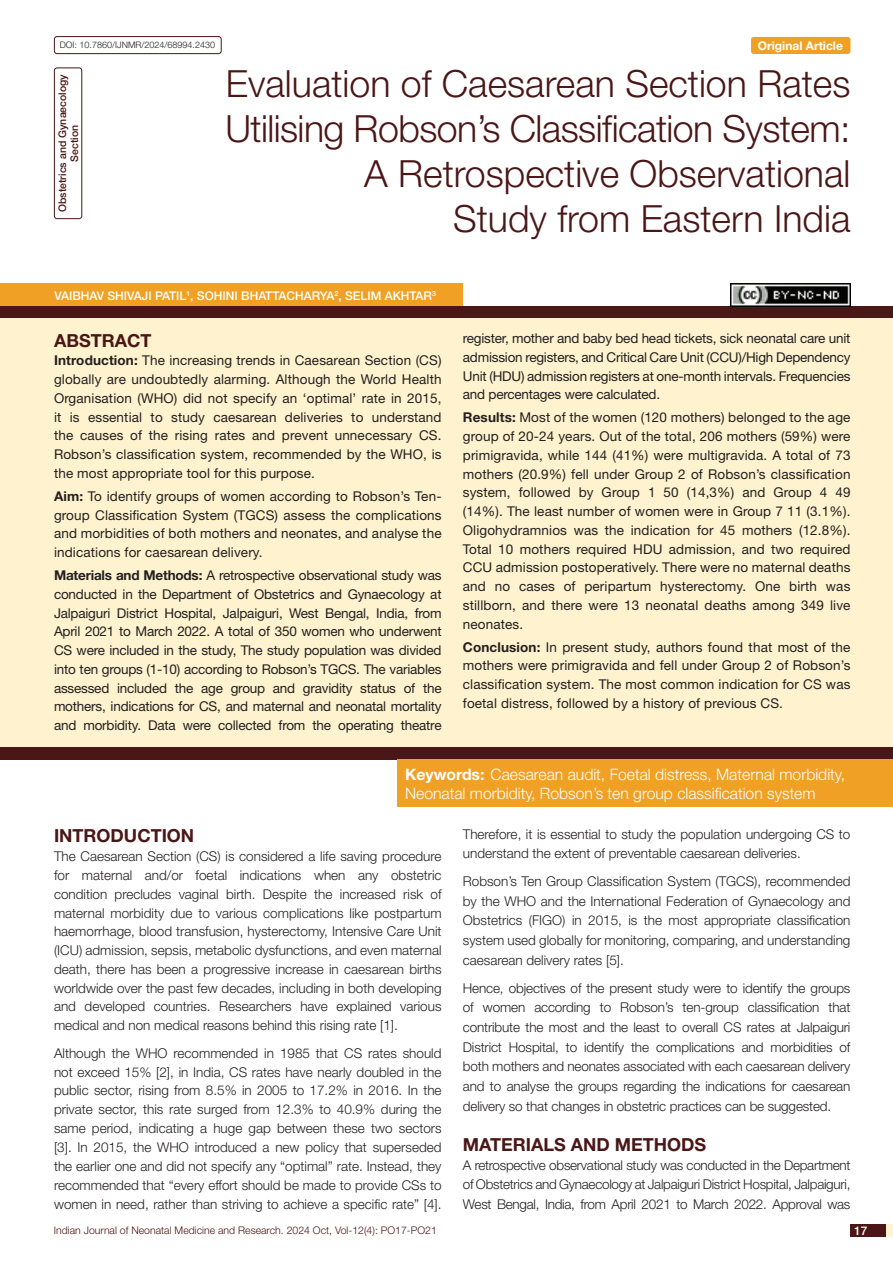
<style>
.page{position:relative;width:893px;height:1263px;background:#fff}
.page>*{position:absolute;margin:0;border:0;box-sizing:border-box;transform-origin:0 0}
.t1{font:300 37.5px/45px "Helvetica Neue";color:#4b1616;text-align:right}
.Heading{font:700 18px "Helvetica Neue";color:#4b1616}
.Abstract_head{font:700 18px "Helvetica Neue";color:#4b1616}
.Key_words{font:300 15.75px/18.8px "Helvetica Neue";color:#fff}
.Abstract_Text{font:13.5px/18.8px "Helvetica Neue";letter-spacing:.01em;color:#231f20;text-align:justify}
.Body_text{font:300 13.5px/19.6px "Helvetica Neue";color:#231f20;text-align:justify}
.Author{font:500 12px "Helvetica Neue";color:#fff}
.t2{font:700 12px "Helvetica Neue";color:#fff}
.t3{font:300 10.5px "Helvetica Neue";color:#4b1616}
.section{font:500 10.5px/12px "Helvetica Neue";color:#4b1616;text-align:center}
.t4{font:300 9px "Helvetica Neue";color:#231f20}
.s1{font-weight:700}
</style>
<div class="page">
<div style="left:850px;top:1224px;width:43px;height:13px;background:#fef3ce"></div>
<div style="left:850px;top:1224px;width:35px;height:13px;background:#4b1616"></div>
<div style="left:54px;top:68px;width:28px;height:151px;border:1px solid #4b1616;border-radius:3px"></div>
<div style="left:751px;top:37px;width:99px;height:17px;background:#f0a125;border-radius:3px"></div>
<div style="left:54px;top:36px;width:168px;height:18px;border:1px solid #4b1616;border-radius:3px"></div>
<div style="left:0;top:306px;width:893px;height:12px;background:#4b1616"></div>
<div style="left:0;top:747px;width:892px;height:12px;background:#4b1616"></div>
<div style="left:0;top:284px;width:463px;height:22px;background:#f0a125"></div>
<div style="left:0;top:318px;width:893px;height:429px;background:#fef3ce"></div>
<div style="left:397px;top:759px;width:495px;height:48px;background:#f0a125"></div>
<img style="left:730px;top:284px;width:120px;height:22px">
<p class="t4" style="left:60px;top:39px;width:157px">DOI: 10.7860/IJNMR/2024/68994.2430</p>
<p class="t2" style="left:758px;top:38px;width:87px">Original Article</p>
<p class="section" style="left:56px;top:212px;width:139px;rotate:-90deg">Obstetrics and Gynaecology<br>Section</p>
<p class="t1" style="left:225px;top:60px;width:627px">Evaluation of Caesarean Section Rates Utilising Robson’s Classification System:<br>A Retrospective Observational<br>Study from Eastern India</p>
<p class="Author" style="left:54px;top:288px;width:383px">VAIBHAV SHIVAJI PATIL<sup>1</sup>, SOHINI BHATTACHARYA<sup>2</sup>, SELIM AKHTAR<sup>3</sup></p>
<p class="Abstract_head" style="left:54px;top:329px;width:99px">ABSTRACT</p>
<p class="Abstract_Text" style="left:54px;top:351px;width:389px"><span class="s1">Introduction:</span> The increasing trends in Caesarean Section (CS) globally are undoubtedly alarming. Although the World Health Organisation (WHO) did not specify an ‘optimal’ rate in 2015, it is essential to study caesarean deliveries to understand the causes of the rising rates and prevent unnecessary CS.<br>Robson’s classification system, recommended by the WHO, is the most appropriate tool for this purpose.</p>
<p class="Abstract_Text" style="left:54px;top:486px;width:389px"><span class="s1">Aim:</span> To identify groups of women according to Robson’s Ten&shy;group Classification System (TGCS) assess the complications and morbidities of both mothers and neonates, and analyse the indications for caesarean delivery.</p>
<p class="Abstract_Text" style="left:54px;top:566px;width:389px"><span class="s1">Materials and Methods:</span> A retrospective observational study was conducted in the Department of Obstetrics and Gynaecology at Jalpaiguri District Hospital, Jalpaiguri, West Bengal, India, from April 2021 to March 2022. A total of 350 women who underwent CS were included in the study, The study population was divided into ten groups (1-10) according to Robson’s TGCS. The variables assessed included the age group and gravidity status of the mothers, indications for CS, and maternal and neonatal mortality and morbidity. Data were collected from the operating theatre</p>
<p class="Abstract_Text" style="left:463px;top:329px;width:389px">register, mother and baby bed head tickets, sick neonatal care unit admission registers, and Critical Care Unit (CCU)/High Dependency Unit (HDU) admission registers at one-month intervals. Frequencies and percentages were calculated.</p>
<p class="Abstract_Text" style="left:463px;top:408px;width:389px"><span class="s1">Results:</span> Most of the women (120 mothers) belonged to the age group of 20-24 years. Out of the total, 206 mothers (59%) were primigravida, while 144 (41%) were multigravida. A total of 73 mothers (20.9%) fell under Group 2 of Robson’s classification system, followed by Group 1 50 (14,3%) and Group 4 49 (14%). The least number of women were in Group 7 11 (3.1%).<br>Oligohydramnios was the indication for 45 mothers (12.8%).<br>Total 10 mothers required HDU admission, and two required CCU admission postoperatively. There were no maternal deaths and no cases of peripartum hysterectomy. One birth was stillborn, and there were 13 neonatal deaths among 349 live neonates.</p>
<p class="Abstract_Text" style="left:463px;top:637px;width:389px"><span class="s1">Conclusion:</span> In present study, authors found that most of the mothers were primigravida and fell under Group 2 of Robson’s classification system. The most common indication for CS was foetal distress, followed by a history of previous CS.</p>
<p class="Key_words" style="left:405px;top:764px;width:441px"><span class="s1">Keywords:</span> Caesarean audit, Foetal distress, Maternal morbidity,<br>Neonatal morbidity, Robson’s ten group classification system</p>
<p class="Heading" style="left:54px;top:825px;width:142px">INTRODUCTION</p>
<p class="Body_text" style="left:54px;top:847px;width:389px;line-height:18.8px">The Caesarean Section (CS) is considered a life saving procedure for maternal and/or foetal indications when any obstetric condition precludes vaginal birth. Despite the increased risk of maternal morbidity due to various complications like postpartum haemorrhage, blood transfusion, hysterectomy, Intensive Care Unit (ICU) admission, sepsis, metabolic dysfunctions, and even maternal death, there has been a progressive increase in caesarean births worldwide over the past few decades, including in both developing and developed countries. Researchers have explained various medical and non medical reasons behind this rising rate [1].</p>
<p class="Body_text" style="left:54px;top:1043px;width:389px;line-height:18.9px">Although the WHO recommended in 1985 that CS rates should not exceed 15% [2], in India, CS rates have nearly doubled in the public sector, rising from 8.5% in 2005 to 17.2% in 2016. In the private sector, this rate surged from 12.3% to 40.9% during the same period, indicating a huge gap between these two sectors [3]. In 2015, the WHO introduced a new policy that superseded the earlier one and did not specify any “optimal” rate. Instead, they recommended that “every effort should be made to provide CSs to women in need, rather than striving to achieve a specific rate” [4].</p>
<p class="t3" style="left:54px;top:1224px;width:385px">Indian Journal of Neonatal Medicine and Research. 2024 Oct, Vol-12(4): PO17-PO21</p>
<p class="Body_text" style="left:463px;top:824px;width:389px;line-height:18.9px">Therefore, it is essential to study the population undergoing CS to understand the extent of preventable caesarean deliveries.</p>
<p class="Body_text" style="left:463px;top:871px;width:389px">Robson’s Ten Group Classification System (TGCS), recommended by the WHO and the International Federation of Gynaecology and Obstetrics (FIGO) in 2015, is the most appropriate classification system used globally for monitoring, comparing, and understanding caesarean delivery rates [5].</p>
<p class="Body_text" style="left:463px;top:978px;width:389px">Hence, objectives of the present study were to identify the groups of women according to Robson’s ten-group classification that contribute the most and the least to overall CS rates at Jalpaiguri District Hospital, to identify the complications and morbidities of both mothers and neonates associated with each caesarean delivery and to analyse the groups regarding the indications for caesarean delivery so that changes in obstetric practices can be suggested.</p>
<p class="Heading" style="left:463px;top:1133px;width:245px">MATERIALS AND METHODS</p>
<p class="Body_text" style="left:463px;top:1155px;width:389px">A retrospective observational study was conducted in the Department of Obstetrics and Gynaecology at Jalpaiguri District Hospital, Jalpaiguri, West Bengal, India, from April 2021 to March 2022. Approval was</p>
<p class="Author" style="left:854px;top:1223px;width:15px">17</p>
</div>
